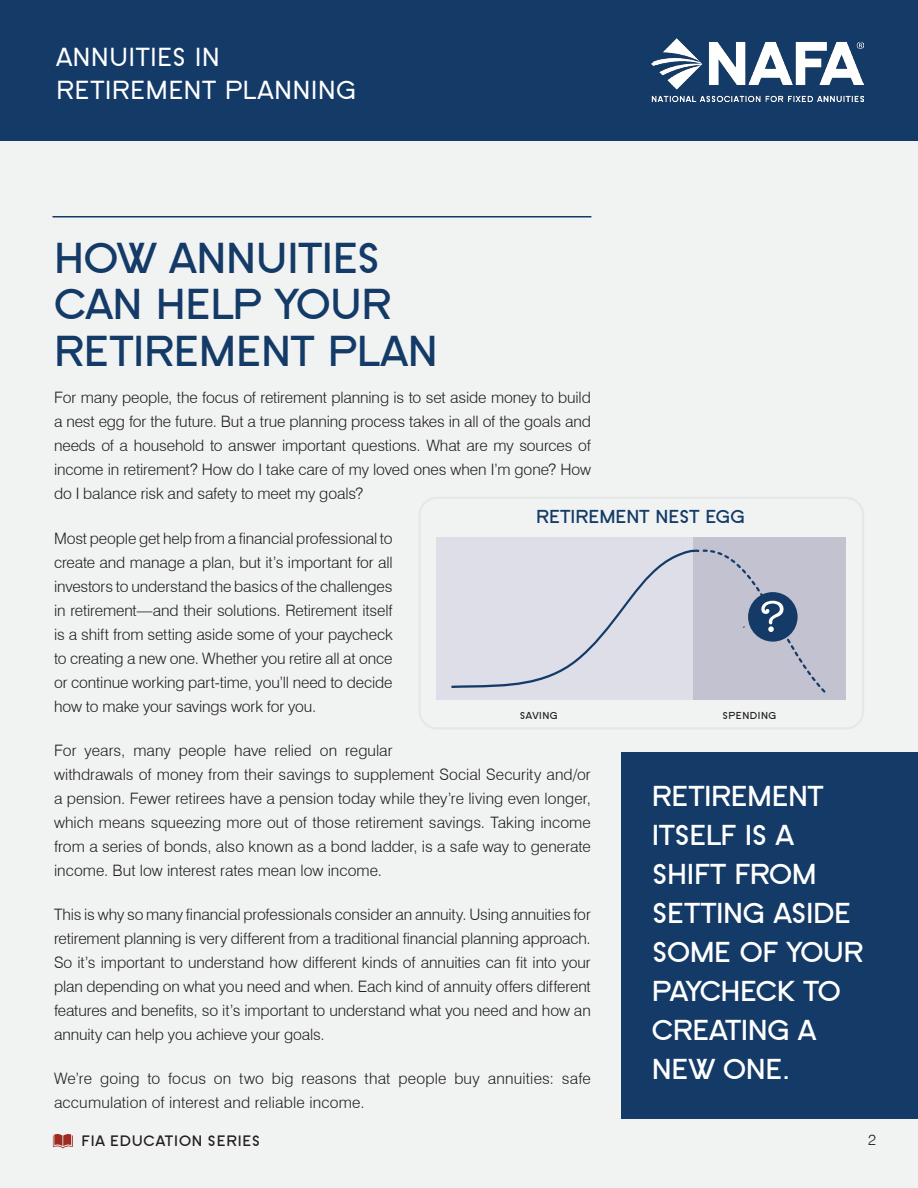
<style>
.page{position:relative;width:918px;height:1188px;background:#fff}
.page>*{position:absolute;margin:0;border:0;box-sizing:border-box;transform-origin:0 0}
.t1{font:700 45px/46.5px "SF Old Republic";letter-spacing:-.005em;color:#143a67}
.PQ{font:700 30px/39px "SF Old Republic";letter-spacing:-.02em;color:#fff}
.t2{font:27.15px/32.5px "SF Old Republic";letter-spacing:.01em;color:#fff}
.t3{font:700 19.5px "SF Old Republic";letter-spacing:-.01em;color:#143a67}
.t4{font:300 15.75px/24px "Swiss 721 BT";color:#231f20;text-align:justify}
.t5{font:700 15.75px "SF Old Republic";letter-spacing:.05em;color:#231f20}
.t6{font:300 15px "Swiss 721 BT";color:#231f20}
.t7{font:700 10.5px "SF Old Republic";letter-spacing:.05em;color:#231f20}
</style>
<div class="page">
<div style="left:0;top:136px;width:918px;height:1052px;background:#f1f3f3"></div>
<div style="left:0;top:0;width:918px;height:140px;background:#143a67"></div>
<img style="left:652px;top:38px;width:212px;height:64px">
<svg style="left:53px;top:1134px;width:20px;height:14px"></svg>
<hr style="left:52px;top:216px;width:539px;height:2px;background:#143a67">
<div style="left:621px;top:752px;width:297px;height:367px;background:#143a67"></div>
<div style="left:418px;top:497px;width:446px;height:233px;border:2px solid #e6e8e8;border-radius:17px"></div>
<div style="left:676px;top:537px;width:170px;height:163px;background:#c2c2d1"></div>
<div style="left:436px;top:537px;width:256px;height:163px;background:#dddee7"></div>
<svg style="left:451px;top:548px;width:375px;height:147px"></svg>
<h3 class="t2" style="left:56px;top:41px;width:302px">ANNUITIES IN<br>RETIREMENT PLANNING</h3>
<h2 class="t1" style="left:54px;top:236px;width:385px">HOW ANNUITIES<br>CAN HELP YOUR<br>RETIREMENT PLAN</h2>
<p class="t4" style="left:54px;top:386px;width:538px">For many people, the focus of retirement planning is to set aside money to build a nest egg for the future. But a true planning process takes in all of the goals and needs of a household to answer important questions. What are my sources of income in retirement? How do I take care of my loved ones when I’m gone? How do I balance risk and safety to meet my goals?</p>
<p class="t4" style="left:54px;top:526px;width:340px">Most people get help from a financial professional to create and manage a plan, but it’s important for all investors to understand the basics of the challenges in retirement—and their solutions. Retirement itself is a shift from setting aside some of your paycheck to creating a new one. Whether you retire all at once or continue working part-time, you’ll need to decide how to make your savings work for you.</p>
<p class="t4" style="left:54px;top:738px;width:538px;text-align:left">For years, many people have relied on regular<br>withdrawals of money from their savings to supplement Social Security and/or a pension. Fewer retirees have a pension today while they’re living even longer, which means squeezing more out of those retirement savings. Taking income from a series of bonds, also known as a bond ladder, is a safe way to generate income. But low interest rates mean low income.</p>
<p class="t4" style="left:54px;top:902px;width:538px">This is why so many financial professionals consider an annuity. Using annuities for retirement planning is very different from a traditional financial planning approach.<br>So it’s important to understand how different kinds of annuities can fit into your plan depending on what you need and when. Each kind of annuity offers different features and benefits, so it’s important to understand what you need and how an annuity can help you achieve your goals.</p>
<p class="t4" style="left:54px;top:1067px;width:538px">We’re going to focus on two big reasons that people buy annuities: safe accumulation of interest and reliable income.</p>
<h2 class="t3" style="left:536px;top:506px;width:211px">RETIREMENT NEST EGG</h2>
<p class="t7" style="left:520px;top:710px;width:39px">SAVING</p>
<p class="t7" style="left:723px;top:710px;width:55px">SPENDING</p>
<p class="PQ" style="left:652px;top:777px;width:213px">RETIREMENT<br>ITSELF IS A<br>SHIFT FROM<br>SETTING ASIDE<br>SOME OF YOUR<br>PAYCHECK TO<br>CREATING A<br>NEW ONE.</p>
<p class="t5" style="left:82px;top:1133px;width:180px">FIA EDUCATION SERIES</p>
<p class="t6" style="left:868px;top:1131px;width:9px">2</p>
</div>
